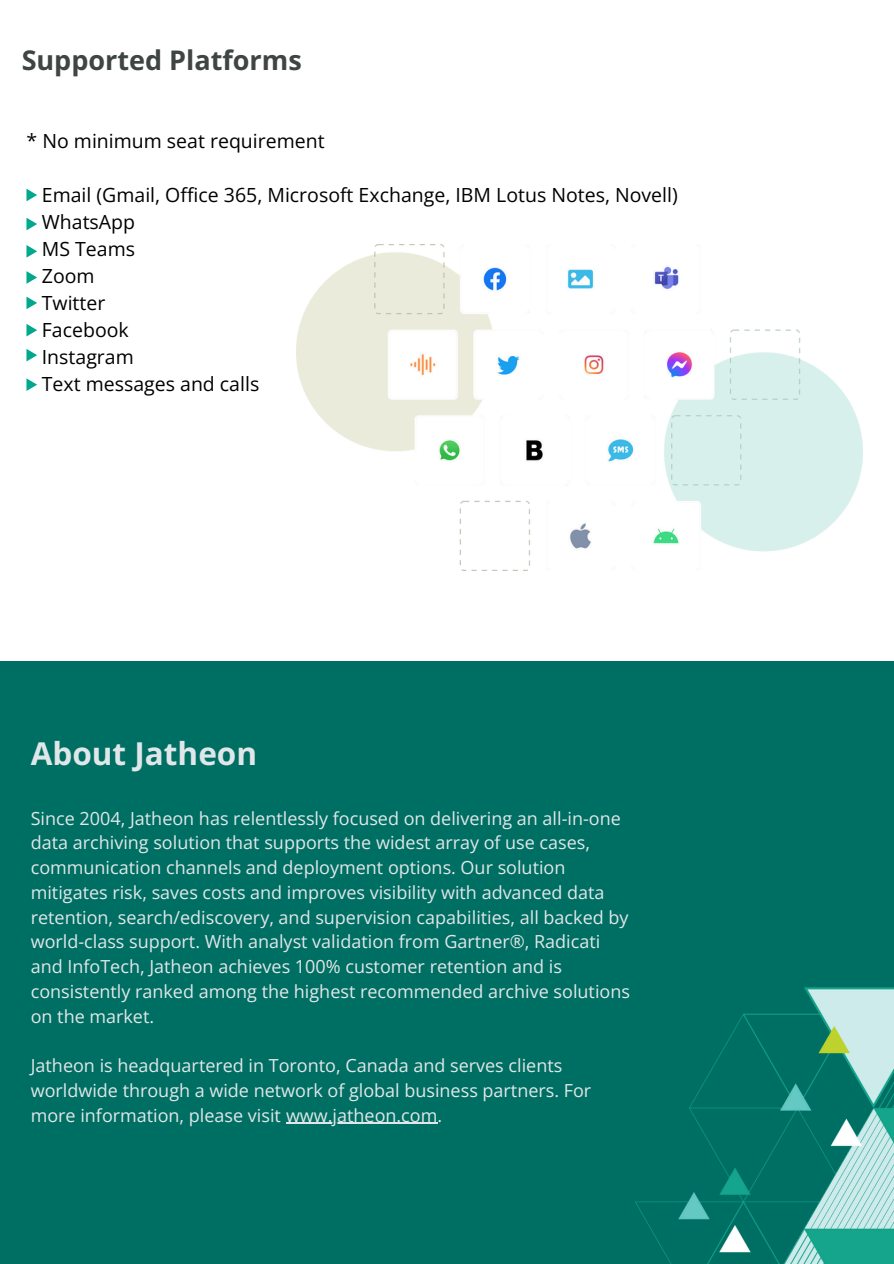
<style>
.page{position:relative;width:894px;height:1264px;background:#fff}
.page>*{position:absolute;margin:0;border:0;box-sizing:border-box;transform-origin:0 0}
.t1{font:700 31.5px "Open Sans";color:#e1e7e9}
.t2{font:700 27px "Open Sans";color:#3e4543}
.t3{font:19.5px "Open Sans";color:#000}
.t4{font:18px/24.8px "Open Sans";color:#e1e7e9}
</style>
<div class="page">
<div style="left:0;top:0;width:893px;height:1263px;background:#006f63"></div>
<div style="left:0;top:0;width:893px;height:660px;background:#fff"></div>
<svg style="left:26px;top:189px;width:11px;height:12px"></svg>
<svg style="left:26px;top:218px;width:11px;height:12px"></svg>
<svg style="left:26px;top:245px;width:11px;height:13px"></svg>
<svg style="left:26px;top:271px;width:11px;height:13px"></svg>
<svg style="left:26px;top:296px;width:11px;height:13px"></svg>
<svg style="left:26px;top:324px;width:11px;height:12px"></svg>
<svg style="left:26px;top:349px;width:11px;height:12px"></svg>
<svg style="left:26px;top:378px;width:11px;height:13px"></svg>
<img style="left:635px;top:987px;width:258px;height:276px">
<img style="left:296px;top:244px;width:566px;height:327px">
<hr style="left:286px;top:1122px;width:151px;height:1px;background:#e1e7e9">
<h2 class="t2" style="left:22px;top:41px;width:281px">Supported Platforms</h2>
<h2 class="t3" style="left:27px;top:127px;width:299px">* No minimum seat requirement</h2>
<p class="t3" style="left:42px;top:181px;width:637px">Email (Gmail, Office 365, Microsoft Exchange, IBM Lotus Notes, Novell)</p>
<p class="t3" style="left:42px;top:208px;width:95px">WhatsApp</p>
<p class="t3" style="left:42px;top:235px;width:95px">MS Teams</p>
<p class="t3" style="left:42px;top:262px;width:54px">Zoom</p>
<p class="t3" style="left:42px;top:289px;width:65px">Twitter</p>
<p class="t3" style="left:42px;top:316px;width:88px">Facebook</p>
<p class="t3" style="left:42px;top:343px;width:93px">Instagram</p>
<p class="t3" style="left:42px;top:370px;width:219px">Text messages and calls</p>
<h1 class="t1" style="left:31px;top:731px;width:228px">About Jatheon</h1>
<p class="t4" style="left:31px;top:805px;width:600px">Since 2004, Jatheon has relentlessly focused on delivering an all-in-one data archiving solution that supports the widest array of use cases, communication channels and deployment options. Our solution mitigates risk, saves costs and improves visibility with advanced data retention, search/ediscovery, and supervision capabilities, all backed by world-class support. With analyst validation from Gartner®, Radicati and InfoTech, Jatheon achieves 100% customer retention and is consistently ranked among the highest recommended archive solutions on the market.</p>
<p class="t4" style="left:31px;top:1052px;width:562px">Jatheon is headquartered in Toronto, Canada and serves clients worldwide through a wide network of global business partners. For more information, please visit www.jatheon.com.</p>
</div>
